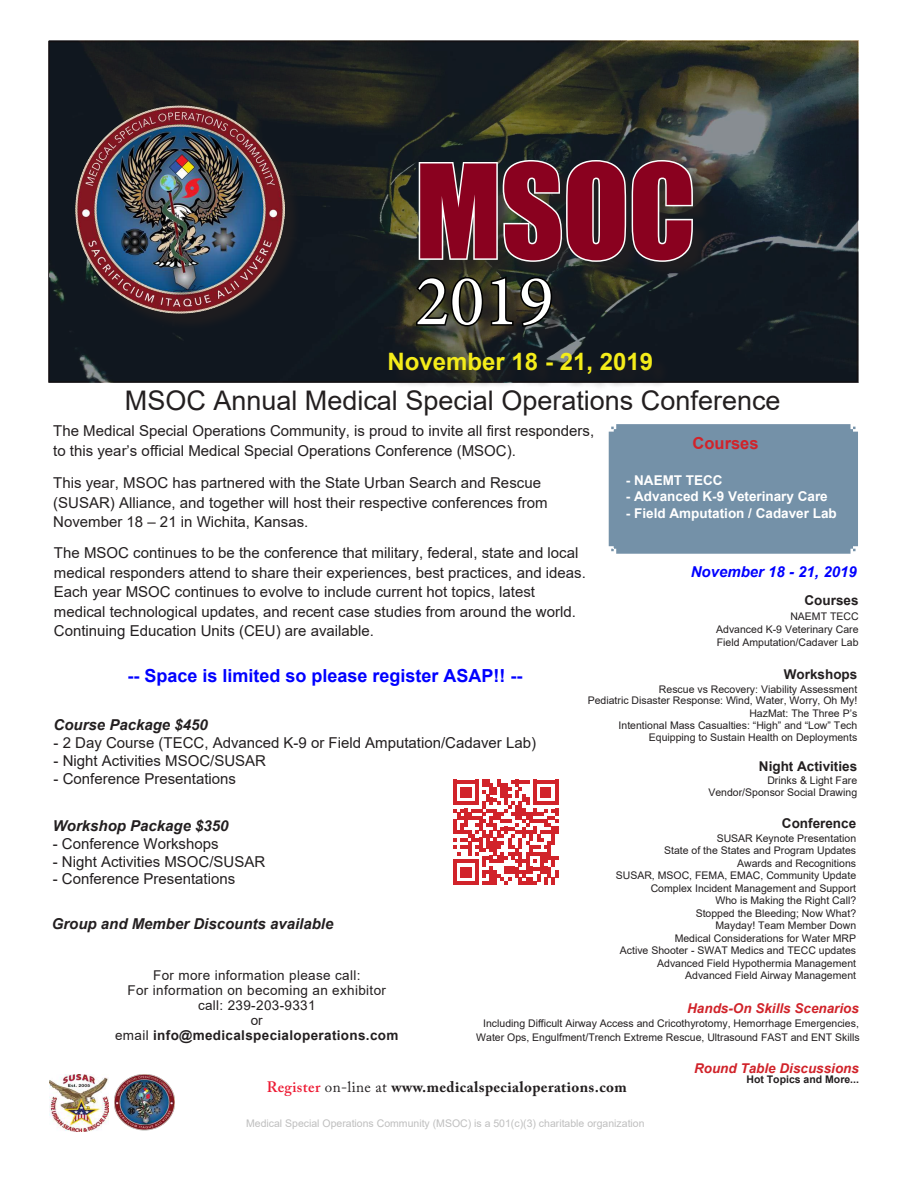
<style>
.page{position:relative;width:918px;height:1188px;background:#fff}
.page>*{position:absolute;margin:0;border:0;box-sizing:border-box;transform-origin:0 0}
.t1{font:120px "Impact";color:#8a011f}
.t2{font:72px "Minion Pro";color:#fff}
.t3{font:27px "Arial";color:#231f20}
.t4{font:700 24px "Arial";color:#f4ec1a}
.t5{font:700 18px "Arial";color:#00f}
.t6{font:700 16.5px "Arial";color:#d1232a}
.t7{font:15px/19.5px "Arial";color:#231f20}
.t8{font:italic 700 15px "Arial";color:#231f20}
.t9{font:700 15px "Adobe Caslon Pro";letter-spacing:.025em;color:#231f20}
.t10{font:italic 700 15px "Arial";color:#00f}
.t11{font:13.5px/15px "Arial";letter-spacing:.025em;color:#231f20;text-align:center}
.t12{font:700 13.5px "Arial";color:#fff}
.t13{font:italic 700 13.5px "Arial";color:#d1232a}
.t14{font:700 13.5px "Arial";color:#231f20}
.t15{font:10.5px/12.5px "Arial";color:#231f20;text-align:right}
.t16{font:10.5px "Arial";color:#bfbfbf}
.t17{font:700 10.5px "Arial";color:#231f20}
.s1{font-weight:700}
.s2{font-weight:600;color:#ed1a33}
.s3{font-weight:400}
</style>
<div class="page">
<img style="left:50px;top:41px;width:808px;height:342px">
<div style="left:609px;top:424px;width:249px;height:130px;background:#7491a8"></div>
<img style="left:50px;top:1074px;width:58px;height:57px">
<img style="left:114px;top:1074px;width:60px;height:57px">
<svg style="left:453px;top:780px;width:106px;height:105px"></svg>
<div style="left:421px;top:163px;width:290px;height:118px;background:#231f20;opacity:.75"></div>
<svg style="left:417px;top:150px;width:278px;height:113px;background:#4a4d4d"></svg>
<div style="left:419px;top:279px;width:151px;height:66px;background:#231f20;opacity:.75"></div>
<svg style="left:414px;top:274px;width:140px;height:54px;background:#27271c"></svg>
<div style="left:78px;top:107px;width:225px;height:226px;background:#231f20;opacity:.75"></div>
<img style="left:76px;top:105px;width:208px;height:212px">
<div style="left:392px;top:356px;width:279px;height:35px;background:#231f20;opacity:.75"></div>
<h1 class="t1" style="left:415px;top:147px;width:282px">MSOC</h1>
<h2 class="t2" style="left:415px;top:257px;width:140px">2019</h2>
<h3 class="t4" style="left:388px;top:353px;width:267px">November 18 - 21, 2019</h3>
<h3 class="t3" style="left:125px;top:382px;width:657px">MSOC Annual Medical Special Operations Conference</h3>
<h3 class="t7" style="left:53px;top:421px;width:543px">The Medical Special Operations Community, is proud to invite all first responders, to this year’s official Medical Special Operations Conference (MSOC).</h3>
<h3 class="t7" style="left:53px;top:473px;width:496px">This year, MSOC has partnered with the State Urban Search and Rescue (SUSAR) Alliance, and together will host their respective conferences from<br>November 18 – 21 in Wichita, Kansas.</h3>
<p class="t7" style="left:54px;top:543px;width:533px">The MSOC continues to be the conference that military, federal, state and local medical responders attend to share their experiences, best practices, and ideas.<br>Each year MSOC continues to evolve to include current hot topics, latest medical technological updates, and recent case studies from around the world.<br>Continuing Education Units (CEU) are available.</p>
<h3 class="t5" style="left:127px;top:663px;width:397px">-- Space is limited so please register ASAP!! --</h3>
<h3 class="t6" style="left:693px;top:433px;width:68px">Courses</h3>
<p class="t12" style="left:626px;top:471px;width:98px">- NAEMT TECC</p>
<p class="t12" style="left:626px;top:487px;width:203px">- Advanced K-9 Veterinary Care</p>
<p class="t12" style="left:626px;top:503px;width:212px">- Field Amputation / Cadaver Lab</p>
<h3 class="t10" style="left:691px;top:561px;width:167px">November 18 - 21, 2019</h3>
<p class="t14" style="left:805px;top:591px;width:56px">Courses</p>
<p class="t15" style="left:716px;top:609px;width:144px;line-height:13px;text-align:justify;text-indent:74px">NAEMT TECC Advanced K-9 Veterinary Care Field Amputation/Cadaver Lab</p>
<p class="t14" style="left:784px;top:664px;width:75px">Workshops</p>
<p class="t15" style="left:588px;top:684px;width:271px;line-height:11.2px">Rescue vs Recovery: Viability Assessment<br>Pediatric Disaster Response: Wind, Water, Worry, Oh My!</p>
<p class="t15" style="left:619px;top:707px;width:240px">HazMat: The Three P’s<br>Intentional Mass Casualties: “High” and “Low” Tech<br>Equipping to Sustain Health on Deployments</p>
<p class="t14" style="left:759px;top:757px;width:100px">Night Activities</p>
<p class="t15" style="left:708px;top:775px;width:150px;line-height:11.9px">Drinks &amp; Light Fare<br>Vendor/Sponsor Social Drawing</p>
<p class="t14" style="left:782px;top:814px;width:76px">Conference</p>
<p class="t15" style="left:616px;top:832px;width:242px">SUSAR Keynote Presentation<br>State of the States and Program Updates<br>Awards and Recognitions<br>SUSAR, MSOC, FEMA, EMAC, Community Update Complex Incident Management and Support<br>Who is Making the Right Call?<br>Stopped the Bleeding; Now What?<br>Mayday! Team Member Down<br>Medical Considerations for Water MRP<br>Active Shooter - SWAT Medics and TECC updates Advanced Field Hypothermia Management Advanced Field Airway Management</p>
<p class="t13" style="left:687px;top:999px;width:173px">Hands-On Skills Scenarios</p>
<p class="t15" style="left:476px;top:1016px;width:385px;line-height:14.2px;text-align:center">Including Difficult Airway Access and Cricothyrotomy, Hemorrhage Emergencies,<br>Water Ops, Engulfment/Trench Extreme Rescue, Ultrasound FAST and ENT Skills</p>
<p class="t13" style="left:694px;top:1059px;width:167px">Round Table Discussions</p>
<p class="t17" style="left:746px;top:1072px;width:114px">Hot Topics and More...</p>
<h3 class="t8" style="left:54px;top:715px;width:156px">Course Package $450</h3>
<h3 class="t7" style="left:54px;top:733px;width:484px">- 2 Day Course (TECC, Advanced K-9 or Field Amputation/Cadaver Lab)</h3>
<h3 class="t7" style="left:54px;top:751px;width:214px">- Night Activities MSOC/SUSAR</h3>
<h3 class="t7" style="left:54px;top:769px;width:184px">- Conference Presentations</h3>
<h3 class="t8" style="left:53px;top:816px;width:177px">Workshop Package $350</h3>
<h3 class="t7" style="left:53px;top:834px;width:167px">- Conference Workshops</h3>
<h3 class="t7" style="left:53px;top:851px;width:214px">- Night Activities MSOC/SUSAR</h3>
<h3 class="t7" style="left:53px;top:869px;width:184px">- Conference Presentations</h3>
<h3 class="t8" style="left:52px;top:914px;width:283px">Group and Member Discounts available</h3>
<p class="t11" style="left:115px;top:967px;width:285px">For more information please call:<br>For information on becoming an exhibitor call: 239-203-9331<br>or<br>email <span class="s1">info@medicalspecialoperations.com</span></p>
<h3 class="t9" style="left:267px;top:1081px;width:362px"><span class="s2">Register</span> <span class="s3">on-line at</span> www.medicalspecialoperations.com</h3>
<p class="t16" style="left:246px;top:1116px;width:400px">Medical Special Operations Community (MSOC) is a 501(c)(3) charitable organization</p>
</div>
